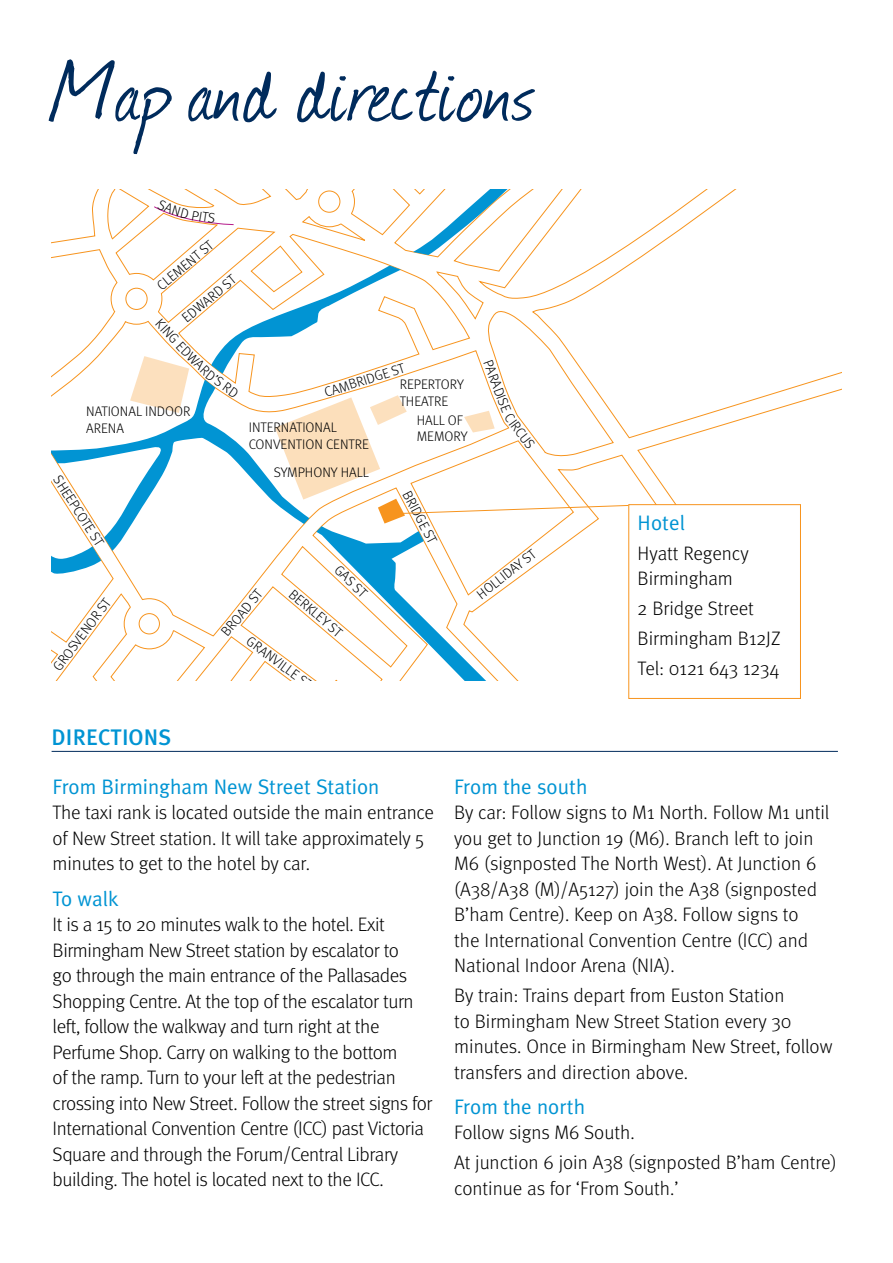
<style>
.page{position:relative;width:893px;height:1263px;background:#fff}
.page>*{position:absolute;margin:0;border:0;box-sizing:border-box;transform-origin:0 0}
.t1{font:99.75px "Journal";letter-spacing:.02em;color:#002b5c}
.t2{font:500 22.5px "Meta Plus";color:#0194d3}
.t3{font:21px "Meta Plus Normal";color:#0194d3}
.t4{font:300 19.5px/25.5px "Meta";letter-spacing:-.01em;color:#000}
.t5{font:300 13.8px/16.6px "Meta";color:#000}
</style>
<div class="page">
<hr style="left:52px;top:751px;width:786px;height:1px;background:#002b5c">
<div style="left:628px;top:504px;width:173px;height:195px;border:1px solid #f7941e"></div>
<svg style="left:51px;top:189px;width:578px;height:491px"></svg>
<h1 class="t1" style="left:53px;top:24px;width:484px">Map and directions</h1>
<p class="t5" style="left:153px;top:280px;width:70px;rotate:-39deg">CLEMENT ST</p>
<p class="t5" style="left:179px;top:312px;width:67px;rotate:-39deg">EDWARD ST</p>
<p class="t5" style="left:164px;top:315px;width:39px;rotate:47deg">KING E</p>
<p class="t5" style="left:190px;top:343px;width:35px;rotate:45deg">DWAR</p>
<p class="t5" style="left:86px;top:403px;width:106px">NATIONAL INDOOR<br>ARENA</p>
<p class="t5" style="left:64px;top:472px;width:82px;rotate:57deg">SHEEPCOTE ST</p>
<p class="t5" style="left:361px;top:372px;width:44px;rotate:-18deg">IDGE ST</p>
<p class="t5" style="left:322px;top:384px;width:42px;rotate:-17deg">CAMBR</p>
<p class="t5" style="left:400px;top:376px;width:66px">REPERTORY<br>THEATRE</p>
<p class="t5" style="left:417px;top:412px;width:52px">HALL OF<br>MEMORY</p>
<p class="t5" style="left:249px;top:419px;width:122px">INTERNATIONAL<br>CONVENTION CENTRE</p>
<p class="t5" style="left:274px;top:463px;width:97px">SYMPHONY HALL</p>
<p class="t5" style="left:414px;top:487px;width:60px;rotate:62deg">BRIDGE ST</p>
<p class="t5" style="left:343px;top:561px;width:40px;rotate:44deg">GAS ST</p>
<p class="t5" style="left:49px;top:664px;width:88px;rotate:-53deg">GROSVENOR ST</p>
<p class="t5" style="left:217px;top:629px;width:58px;rotate:-50deg">BROAD ST</p>
<p class="t5" style="left:296px;top:585px;width:66px;rotate:40deg">BERKLEY ST</p>
<p class="t5" style="left:253px;top:633px;width:79px;rotate:36deg">GRANVILLE ST</p>
<p class="t5" style="left:503px;top:378px;width:28px;rotate:69deg">ADIS</p>
<p class="t5" style="left:473px;top:589px;width:73px;rotate:-38deg">HOLLIDAY ST</p>
<p class="t2" style="left:52px;top:724px;width:106px">DIRECTIONS</p>
<p class="t3" style="left:638px;top:511px;width:49px">H otel</p>
<p class="t4" style="left:638px;top:540px;width:113px">Hyatt Regency<br>Birmingham</p>
<p class="t4" style="left:638px;top:593px;width:144px;line-height:29.7px">2 Bridge Street<br>Birmingham B12JZ<br>Tel: 0121 643 1234</p>
<p class="t3" style="left:53px;top:774px;width:328px">From Birmingham N ew Street Station</p>
<p class="t4" style="left:53px;top:800px;width:383px">The taxi rank is located outside the main entrance of New Street station. It will take approximately 5 minutes to get to the hotel by car.</p>
<p class="t3" style="left:53px;top:886px;width:67px">To walk</p>
<p class="t4" style="left:53px;top:911px;width:381px">It is a 15 to 20 minutes walk to the hotel. Exit Birmingham New Street station by escalator to<br>go through the main entrance of the Pallasades Shopping Centre. At the top of the escalator turn left, follow the walkway and turn right at the Perfume Shop. Carry on walking to the bottom<br>of the ramp. Turn to your left at the pedestrian crossing into New Street. Follow the street signs for International Convention Centre (ICC) past Victoria Square and through the Forum/Central Library building. The hotel is located next to the ICC.</p>
<p class="t3" style="left:454px;top:774px;width:135px">From the south</p>
<p class="t4" style="left:454px;top:800px;width:377px">By car: Follow signs to M1 North. Follow M1 until you get to Junction 19 (M6). Branch left to join M6 (signposted The North West). At Junction 6 (A38/A38 (M)/A5127) join the A38 (signposted B’ham Centre). Keep on A38. Follow signs to<br>the International Convention Centre (ICC) and National Indoor Arena (NIA).</p>
<p class="t4" style="left:454px;top:982px;width:380px">By train: Trains depart from Euston Station<br>to Birmingham New Street Station every 30 minutes. Once in Birmingham New Street, follow transfers and direction above.</p>
<p class="t3" style="left:454px;top:1094px;width:132px">From the north</p>
<p class="t4" style="left:454px;top:1117px;width:384px;line-height:29.7px">Follow signs M6 South.<br>At junction 6 join A38 (signposted B’ham Centre)</p>
<p class="t4" style="left:454px;top:1175px;width:226px">continue as for ‘From South.’</p>
</div>
